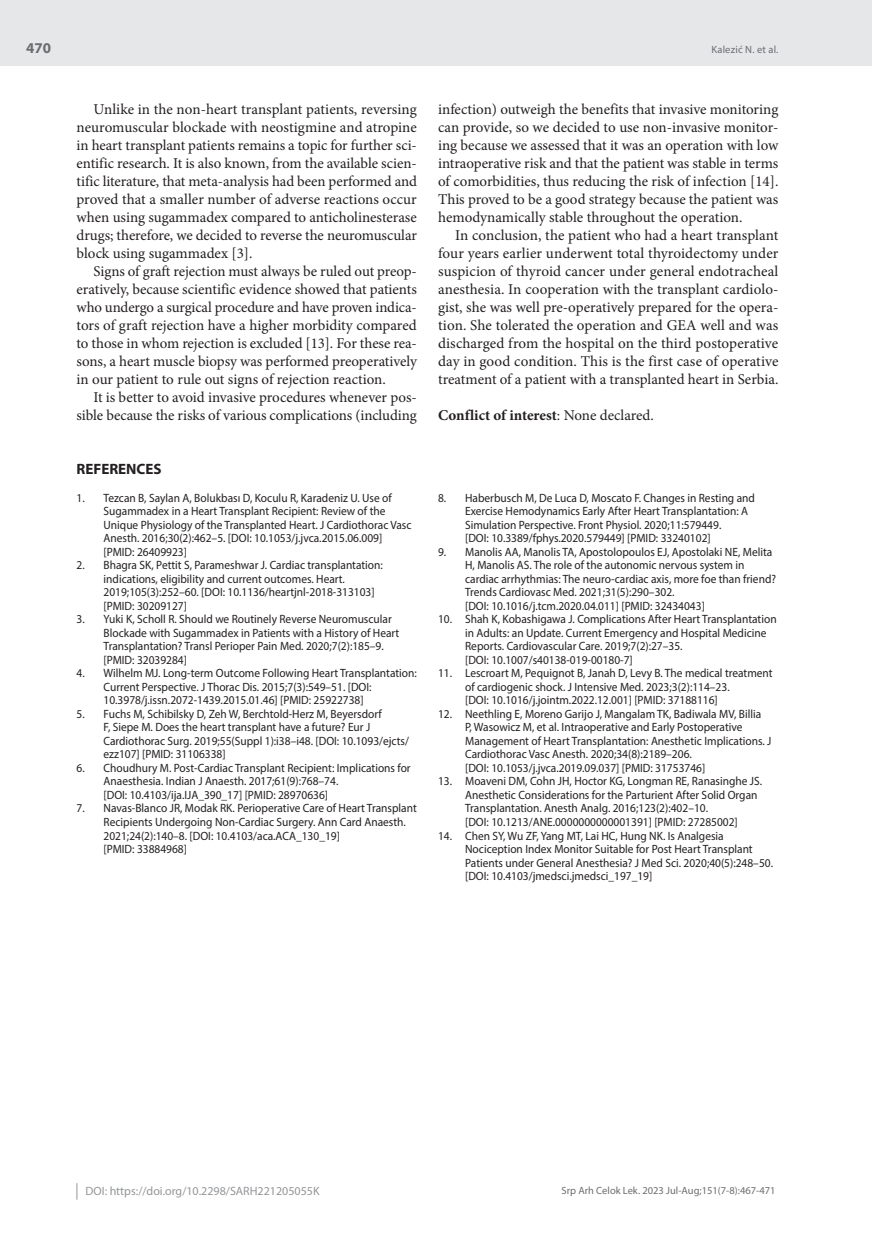
<style>
.page{position:relative;width:872px;height:1234px;background:#fff}
.page>*{position:absolute;margin:0;border:0;box-sizing:border-box;transform-origin:0 0}
.t1{font:15px/18px "Minion Pro";letter-spacing:-.005em;color:#231f20;text-align:justify}
.t2{font:700 15px "Minion Pro";color:#231f20}
.t3{font:700 15px "Myriad Pro";color:#231f20}
.t4{font:700 15px "Myriad Pro";color:#6c6d70}
.t5{font:12px/13.5px "Myriad Pro";color:#231f20;scale:.95 1}
.t6{font:12px "Myriad Pro";color:#939598}
.t7{font:10.5px "Myriad Pro";color:#6c6d70}
.s1{font-weight:400}
</style>
<div class="page">
<div style="left:0;top:0;width:872px;height:66px;background:#e6e7e9"></div>
<svg style="left:77px;top:1183px;width:1px;height:16px"></svg>
<p class="t4" style="left:26px;top:38px;width:26px">470</p>
<p class="t1" style="left:77px;top:100px;width:342px;text-indent:17px">Unlike in the non-heart transplant patients, reversing neuromuscular blockade with neostigmine and atropine in heart transplant patients remains a topic for further sci&shy;entific research. It is also known, from the available scien&shy;tific literature, that meta-analysis had been performed and proved that a smaller number of adverse reactions occur when using sugammadex compared to anticholinesterase drugs; therefore, we decided to reverse the neuromuscular block using sugammadex [3].</p>
<p class="t1" style="left:77px;top:262px;width:342px;text-indent:17px">Signs of graft rejection must always be ruled out preop&shy;eratively, because scientific evidence showed that patients who undergo a surgical procedure and have proven indica&shy;tors of graft rejection have a higher morbidity compared to those in whom rejection is excluded [13]. For these rea&shy;sons, a heart muscle biopsy was performed preoperatively in our patient to rule out signs of rejection reaction.</p>
<p class="t1" style="left:77px;top:388px;width:342px;text-align:right">It is better to avoid invasive procedures whenever pos&shy;sible because the risks of various complications (including</p>
<p class="t3" style="left:77px;top:459px;width:87px">REFERENCES</p>
<p class="t5" style="left:104px;top:490px;width:326px;text-indent:-27px">1. Tezcan B, Saylan A, Bolukbası D, Koculu R, Karadeniz U. Use of Sugammadex in a Heart Transplant Recipient: Review of the Unique Physiology of the Transplanted Heart. J Cardiothorac Vasc Anesth. 2016;30(2):462–5. [DOI: 10.1053/j.jvca.2015.06.009] [PMID: 26409923]</p>
<p class="t5" style="left:104px;top:558px;width:295px;text-indent:-27px">2. Bhagra SK, Pettit S, Parameshwar J. Cardiac transplantation: indications, eligibility and current outcomes. Heart.<br>2019;105(3):252–60. [DOI: 10.1136/heartjnl-2018-313103] [PMID: 30209127]</p>
<p class="t5" style="left:104px;top:612px;width:313px;text-indent:-27px">3. Yuki K, Scholl R. Should we Routinely Reverse Neuromuscular Blockade with Sugammadex in Patients with a History of Heart Transplantation? Transl Perioper Pain Med. 2020;7(2):185–9. [PMID: 32039284]</p>
<p class="t5" style="left:104px;top:666px;width:331px;text-indent:-27px">4. Wilhelm MJ. Long-term Outcome Following Heart Transplantation:<br>Current Perspective. J Thorac Dis. 2015;7(3):549–51. [DOI:<br>10.3978/j.issn.2072-1439.2015.01.46] [PMID: 25922738]</p>
<p class="t5" style="left:104px;top:706px;width:323px;text-indent:-27px">5. Fuchs M, Schibilsky D, Zeh W, Berchtold-Herz M, Beyersdorf<br>F, Siepe M. Does the heart transplant have a future? Eur J Cardiothorac Surg. 2019;55(Suppl 1):i38–i48. [DOI: 10.1093/ejcts/ ezz107] [PMID: 31106338]</p>
<p class="t5" style="left:104px;top:760px;width:325px;text-indent:-27px">6. Choudhury M. Post-Cardiac Transplant Recipient: Implications for<br>Anaesthesia. Indian J Anaesth. 2017;61(9):768–74.<br>[DOI: 10.4103/ija.IJA_390_17] [PMID: 28970636]</p>
<p class="t5" style="left:104px;top:801px;width:331px;text-indent:-27px">7. Navas-Blanco JR, Modak RK. Perioperative Care of Heart Transplant Recipients Undergoing Non-Cardiac Surgery. Ann Card Anaesth.<br>2021;24(2):140–8. [DOI: 10.4103/aca.ACA_130_19]<br>[PMID: 33884968]</p>
<p class="t7" style="left:711px;top:43px;width:68px">Kalezić N. et al.</p>
<p class="t1" style="left:438px;top:100px;width:342px">infection) outweigh the benefits that invasive monitoring can provide, so we decided to use non-invasive monitor&shy;ing because we assessed that it was an operation with low intraoperative risk and that the patient was stable in terms of comorbidities, thus reducing the risk of infection [14].<br>This proved to be a good strategy because the patient was hemodynamically stable throughout the operation.</p>
<p class="t1" style="left:438px;top:226px;width:342px;text-indent:17px">In conclusion, the patient who had a heart transplant four years earlier underwent total thyroidectomy under suspicion of thyroid cancer under general endotracheal anesthesia. In cooperation with the transplant cardiolo&shy;gist, she was well pre-operatively prepared for the opera&shy;tion. She tolerated the operation and GEA well and was discharged from the hospital on the third postoperative day in good condition. This is the first case of operative treatment of a patient with a transplanted heart in Serbia.</p>
<p class="t2" style="left:438px;top:404px;width:217px">Conflict of interest<span class="s1">: None declared.</span></p>
<p class="t5" style="left:465px;top:490px;width:307px;text-indent:-27px">8. Haberbusch M, De Luca D, Moscato F. Changes in Resting and Exercise Hemodynamics Early After Heart Transplantation: A Simulation Perspective. Front Physiol. 2020;11:579449.<br>[DOI: 10.3389/fphys.2020.579449] [PMID: 33240102]</p>
<p class="t5" style="left:465px;top:544px;width:329px;text-indent:-27px">9. Manolis AA, Manolis TA, Apostolopoulos EJ, Apostolaki NE, Melita H, Manolis AS. The role of the autonomic nervous system in cardiac arrhythmias: The neuro-cardiac axis, more foe than friend?<br>Trends Cardiovasc Med. 2021;31(5):290–302.<br>[DOI: 10.1016/j.tcm.2020.04.011] [PMID: 32434043]</p>
<p class="t5" style="left:465px;top:612px;width:329px;text-indent:-27px">10. Shah K, Kobashigawa J. Complications After Heart Transplantation in Adults: an Update. Current Emergency and Hospital Medicine Reports. Cardiovascular Care. 2019;7(2):27–35.<br>[DOI: 10.1007/s40138-019-00180-7]</p>
<p class="t5" style="left:465px;top:666px;width:325px;text-indent:-27px">11. Lescroart M, Pequignot B, Janah D, Levy B. The medical treatment of cardiogenic shock. J Intensive Med. 2023;3(2):114–23.<br>[DOI: 10.1016/j.jointm.2022.12.001] [PMID: 37188116]</p>
<p class="t5" style="left:465px;top:706px;width:324px;text-indent:-27px">12. Neethling E, Moreno Garijo J, Mangalam TK, Badiwala MV, Billia<br>P, Wasowicz M, et al. Intraoperative and Early Postoperative Management of Heart Transplantation: Anesthetic Implications. J Cardiothorac Vasc Anesth. 2020;34(8):2189–206.<br>[DOI: 10.1053/j.jvca.2019.09.037] [PMID: 31753746]</p>
<p class="t5" style="left:465px;top:774px;width:314px;text-indent:-27px">13. Moaveni DM, Cohn JH, Hoctor KG, Longman RE, Ranasinghe JS.<br>Anesthetic Considerations for the Parturient After Solid Organ Transplantation. Anesth Analg. 2016;123(2):402–10.<br>[DOI: 10.1213/ANE.0000000000001391] [PMID: 27285002]</p>
<p class="t5" style="left:465px;top:828px;width:326px;text-indent:-27px">14. Chen SY, Wu ZF, Yang MT, Lai HC, Hung NK. Is Analgesia Nociception Index Monitor Suitable for Post Heart Transplant Patients under General Anesthesia? J Med Sci. 2020;40(5):248–50. [DOI: 10.4103/jmedsci.jmedsci_197_19]</p>
<p class="t6" style="left:86px;top:1183px;width:235px">DOI: https://doi.org/10.2298/SARH221205055K</p>
<p class="t7" style="left:561px;top:1184px;width:216px">Srp Arh Celok Lek. 2023 Jul-Aug;151(7-8):467-471</p>
</div>
